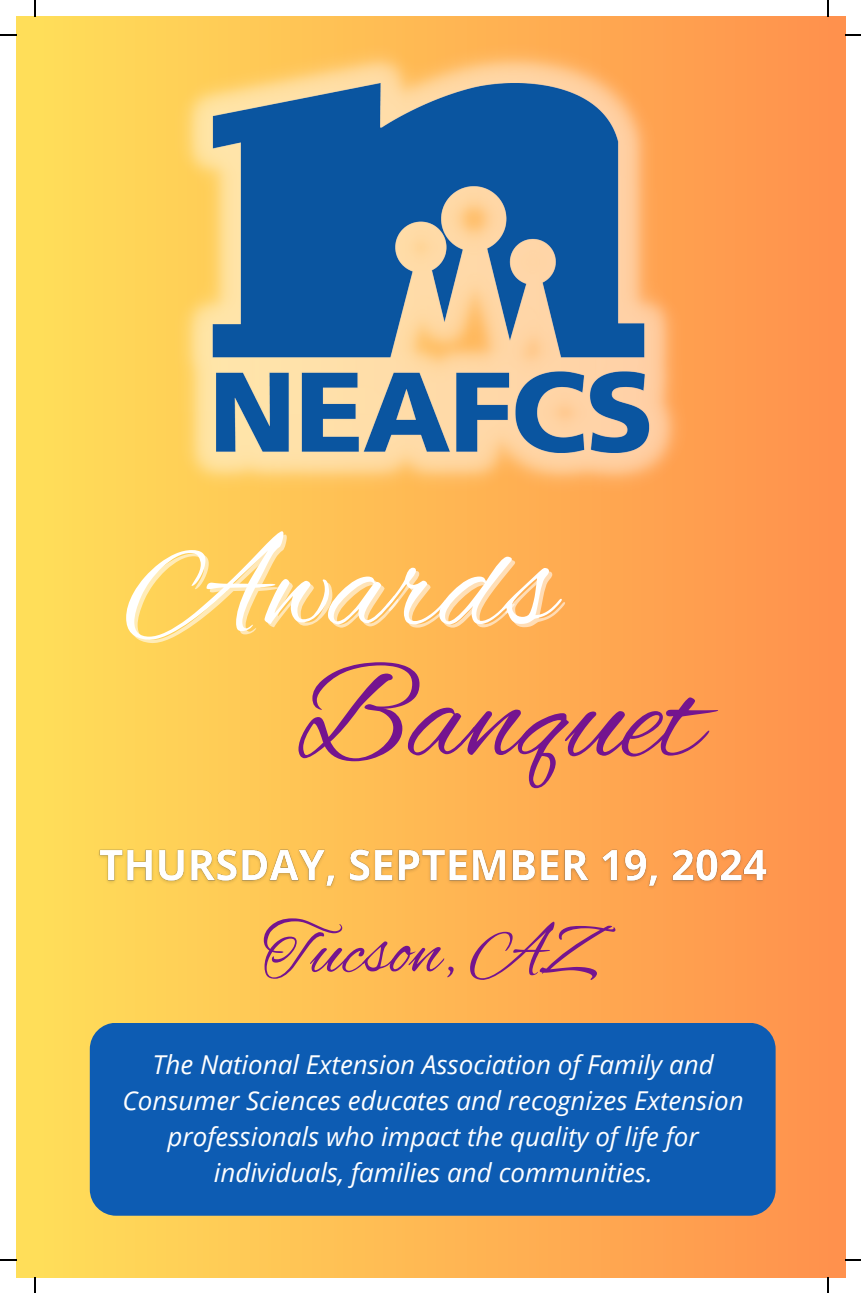
<style>
.page{position:relative;width:861px;height:1293px;background:#fff}
.page>*{position:absolute;margin:0;border:0;box-sizing:border-box;transform-origin:0 0}
.t1{font:138px "Alex Brush";color:#74148f}
.t2{font:138px "Alex Brush";color:#fff}
.t3{font:74px "Alex Brush";color:#74148f}
.t4{font:italic 26px/36px "Open Sans";color:#fff;text-align:center}
</style>
<div class="page">
<div style="left:16px;top:16px;width:828px;height:1260px;background:linear-gradient(to right,#ffe059,#ff904d)"></div>
<img style="left:171px;top:39px;width:519px;height:459px">
<div style="left:90px;top:1022px;width:685px;height:193px;background:#0d5cb3;border-radius:26px"></div>
<img style="left:93px;top:836px;width:681px;height:59px">
<svg style="left:34px;top:0;width:2px;height:16px"></svg>
<svg style="left:0;top:34px;width:16px;height:2px"></svg>
<svg style="left:827px;top:0;width:1px;height:16px"></svg>
<svg style="left:844px;top:34px;width:16px;height:2px"></svg>
<svg style="left:34px;top:1276px;width:2px;height:16px"></svg>
<svg style="left:0;top:1259px;width:16px;height:1px"></svg>
<svg style="left:826px;top:1276px;width:2px;height:16px"></svg>
<svg style="left:844px;top:1258px;width:16px;height:2px"></svg>
<h1 class="t2" style="left:126px;top:509px;width:429px">Awards</h1>
<h1 class="t1" style="left:296px;top:640px;width:408px">Banquet</h1>
<h2 class="t3" style="left:262px;top:909px;width:339px">Tucson, AZ</h2>
<p class="t4" style="left:123px;top:1045px;width:622px">The National Extension Association of Family and Consumer Sciences educates and recognizes Extension professionals who impact the quality of life for individuals, families and communities.</p>
</div>
